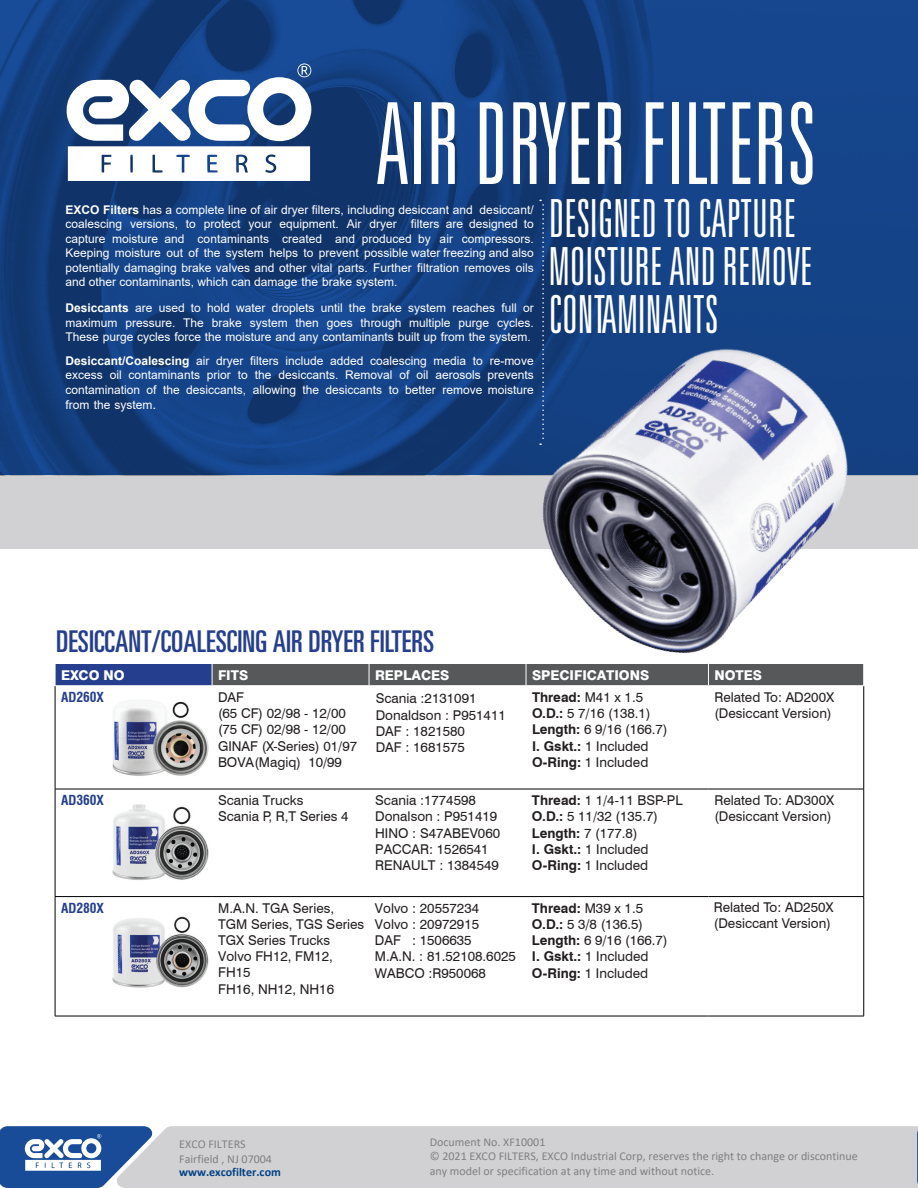
<style>
.page{position:relative;width:918px;height:1188px;background:#fff}
.page>*{position:absolute;margin:0;border:0;box-sizing:border-box;transform-origin:0 0}
.t1{font:113.1px "Univers LT 49 Lt Ult Cn";color:#fff;scale:.9 1}
.t2{font:52.5px/47.8px "Univers LT 49 Lt Ult Cn";color:#fff;scale:.9 1}
.t3{font:30px "Univers LT 59 Ult Cn";color:#253f8e}
.t4{font:13.5px/16.2px "Swiss 721 BT";color:#231f20}
.t5{font:800 13.5px "Swiss 721 BT";color:#fff}
.t6{font:700 condensed 13.5px "Swiss 721 BT";color:#253f8e}
.t7{font:12px/14.4px "Arial";color:#fff;text-align:justify}
.t8{font:12px/14.4px "Calibri";color:#808080}
.t9{font:700 12px "Calibri";color:#004184}
.s1{font-weight:700}
.s2{font-size:13.5px}
</style>
<div class="page">
<div style="left:1px;top:0;width:917px;height:549px;background:#d1d1d3"></div>
<img style="left:1px;top:1px;width:917px;height:474px">
<div style="left:55px;top:663px;width:157px;height:23px;background:#253f8e"></div>
<svg style="left:56px;top:788px;width:807px;height:228px"></svg>
<hr style="left:211px;top:789px;width:2px;height:107px;background:#fff">
<hr style="left:368px;top:789px;width:2px;height:107px;background:#fff">
<hr style="left:525px;top:789px;width:2px;height:107px;background:#fff">
<hr style="left:708px;top:789px;width:1px;height:107px;background:#fff">
<hr style="left:55px;top:686px;width:1px;height:103px;background:#000">
<hr style="left:863px;top:686px;width:1px;height:103px;background:#000">
<hr style="left:55px;top:789px;width:1px;height:107px;background:#000">
<hr style="left:863px;top:789px;width:1px;height:107px;background:#000">
<hr style="left:55px;top:1016px;width:157px;height:1px;background:#000">
<hr style="left:863px;top:897px;width:1px;height:119px;background:#000">
<hr style="left:212px;top:1016px;width:157px;height:1px;background:#000">
<hr style="left:369px;top:1016px;width:157px;height:1px;background:#000">
<hr style="left:526px;top:1016px;width:182px;height:1px;background:#000">
<hr style="left:708px;top:1016px;width:156px;height:1px;background:#000">
<hr style="left:55px;top:897px;width:1px;height:119px;background:#000">
<hr style="left:55px;top:789px;width:157px;height:1px;background:#000">
<hr style="left:212px;top:789px;width:157px;height:1px;background:#000">
<hr style="left:369px;top:789px;width:157px;height:1px;background:#000">
<hr style="left:526px;top:789px;width:182px;height:1px;background:#000">
<hr style="left:708px;top:789px;width:156px;height:1px;background:#000">
<hr style="left:55px;top:896px;width:157px;height:1px;background:#000">
<hr style="left:212px;top:896px;width:157px;height:1px;background:#000">
<hr style="left:369px;top:896px;width:157px;height:1px;background:#000">
<hr style="left:526px;top:896px;width:182px;height:1px;background:#000">
<hr style="left:708px;top:896px;width:156px;height:1px;background:#000">
<hr style="left:55px;top:663px;width:157px;height:1px;background:#fff">
<hr style="left:55px;top:686px;width:157px;height:1px;background:#fff">
<svg style="left:55px;top:664px;width:1px;height:22px"></svg>
<div style="left:212px;top:664px;width:277px;height:22px;background:#57585a"></div>
<img style="left:112px;top:700px;width:97px;height:76px">
<img style="left:112px;top:794px;width:97px;height:96px">
<img style="left:112px;top:904px;width:97px;height:96px">
<svg style="left:65px;top:63px;width:246px;height:118px;background:#9fb1cb"></svg>
<div style="left:155px;top:1126px;width:762px;height:62px;background:#d1d1d3"></div>
<svg style="left:917px;top:1126px;width:1px;height:62px"></svg>
<svg style="left:0;top:1126px;width:155px;height:62px"></svg>
<img style="left:489px;top:294px;width:407px;height:408px">
<svg style="left:540px;top:200px;width:4px;height:245px"></svg>
<h1 class="t1" style="left:376px;top:85px;width:490px">AIR DRYER FILTERS</h1>
<h2 class="t2" style="left:549px;top:194px;width:294px">DESIGNED TO CAPTURE<br>MOISTURE AND REMOVE<br>CONTAMINANTS</h2>
<p class="t7" style="left:65px;top:203px;width:470px"><span class="s1">EXCO Filters</span> has a complete line of air dryer filters, including desiccant and desiccant/ coalescing versions, to protect your equipment. Air dryer filters are designed to capture moisture and contaminants created and produced by air compressors.<br>Keeping moisture out of the system helps to prevent possible water freezing and also potentially damaging brake valves and other vital parts. Further filtration removes oils and other contaminants, which can damage the brake system.</p>
<p class="t7" style="left:65px;top:301px;width:470px"><span class="s1">Desiccants</span> are used to hold water droplets until the brake system reaches full or maximum pressure. The brake system then goes through multiple purge cycles.<br>These purge cycles force the moisture and any contaminants built up from the system.</p>
<p class="t7" style="left:65px;top:353px;width:470px"><span class="s1">Desiccant/Coalescing</span> air dryer filters include added coalescing media to re-move excess oil contaminants prior to the desiccants. Removal of oil aerosols prevents contamination of the desiccants, allowing the desiccants to better remove moisture</p>
<p class="t7" style="left:65px;top:398px;width:92px">from the system<span class="s2">.</span></p>
<h3 class="t3" style="left:56px;top:625px;width:379px">DESICCANT/COALESCING AIR DRYER FILTERS</h3>
<p class="t5" style="left:61px;top:667px;width:65px">EXCO NO</p>
<p class="t5" style="left:218px;top:667px;width:32px">FITS</p>
<p class="t5" style="left:375px;top:667px;width:76px">REPLACES</p>
<p class="t5" style="left:532px;top:667px;width:119px">SPECIFICATIONS</p>
<p class="t5" style="left:714px;top:667px;width:49px">NOTES</p>
<p class="t6" style="left:61px;top:689px;width:44px">AD260X</p>
<p class="t4" style="left:218px;top:689px;width:141px">DAF<br>(65 CF) 02/98 - 12/00 (75 CF) 02/98 - 12/00<br>GINAF (X-Series) 01/97<br>BOVA (Magiq) 10/99</p>
<p class="t4" style="left:532px;top:689px;width:137px"><span class="s1">Thread:</span> M41 x 1.5<br><span class="s1">O.D.:</span> 5 7/16 (138.1)<br><span class="s1">Length:</span> 6 9/16 (166.7)<br><span class="s1">I. Gskt.:</span> 1 Included<br><span class="s1">O-Ring:</span> 1 Included</p>
<p class="t4" style="left:714px;top:689px;width:121px">Related To: AD200X (Desiccant Version)</p>
<p class="t6" style="left:61px;top:792px;width:44px">AD360X</p>
<p class="t4" style="left:218px;top:792px;width:132px">Scania Trucks<br>Scania P, R,T Series 4</p>
<p class="t4" style="left:375px;top:792px;width:126px">Scania :1774598<br>Donalson : P951419<br>HINO : S47ABEV060<br>PACCAR: 1526541<br>RENAULT : 1384549</p>
<p class="t4" style="left:532px;top:792px;width:152px"><span class="s1">Thread:</span> 1 1/4-11 BSP-PL<br><span class="s1">O.D.:</span> 5 11/32 (135.7)<br><span class="s1">Length:</span> 7 (177.8)<br><span class="s1">I. Gskt.:</span> 1 Included<br><span class="s1">O-Ring:</span> 1 Included</p>
<p class="t4" style="left:714px;top:792px;width:121px">Related To: AD300X (Desiccant Version)</p>
<p class="t6" style="left:61px;top:900px;width:44px">AD280X</p>
<p class="t4" style="left:218px;top:900px;width:148px">M.A.N. TGA Series,<br>TGM Series, TGS Series<br>TGX Series Trucks<br>Volvo FH12, FM12,<br>FH15<br>FH16, NH12, NH16</p>
<p class="t4" style="left:375px;top:900px;width:142px">Volvo : 20557234<br>Volvo : 20972915<br>DAF : 1506635<br>M.A.N. : 81.52108.6025<br>WABCO :R950068</p>
<p class="t4" style="left:532px;top:900px;width:137px"><span class="s1">Thread:</span> M39 x 1.5<br><span class="s1">O.D.:</span> 5 3/8 (136.5)<br><span class="s1">Length:</span> 6 9/16 (166.7)<br><span class="s1">I. Gskt.:</span> 1 Included<br><span class="s1">O-Ring:</span> 1 Included</p>
<p class="t4" style="left:376px;top:690px;width:132px">Scania :2131091<br>Donaldson : P951411<br>DAF : 1821580<br>DAF : 1681575</p>
<p class="t4" style="left:714px;top:899px;width:121px">Related To: AD250X (Desiccant Version)</p>
<p class="t8" style="left:179px;top:1136px;width:94px;line-height:14.9px">EXCO FILTERS<br>Fairfield , NJ 07004</p>
<p class="t9" style="left:179px;top:1164px;width:103px">www.excofilter.com</p>
<p class="t8" style="left:430px;top:1134px;width:430px">Document No. XF10001<br>© 2021 EXCO FILTERS, EXCO Industrial Corp, reserves the right to change or discontinue any model or specification at any time and without notice.</p>
</div>
